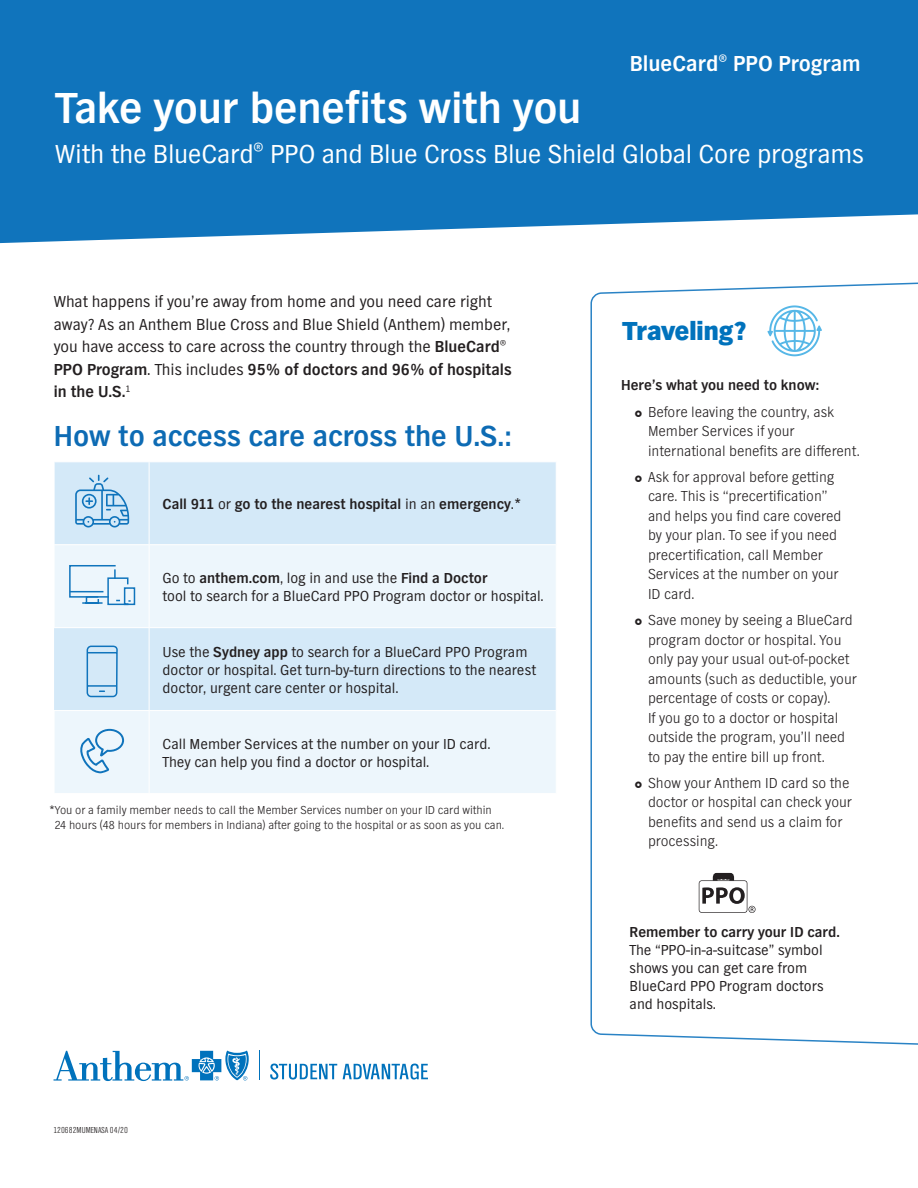
<style>
.page{position:relative;width:918px;height:1188px;background:#fff}
.page>*{position:absolute;margin:0;border:0;box-sizing:border-box;transform-origin:0 0}
.t1{font:700 45px "TV Nord EF";letter-spacing:-.005em;color:#fff}
.t2{font:700 30px "TV Nord EF";color:#0d6bb4}
.t3{font:27px "TV Nord EF";letter-spacing:-.01em;color:#fff}
.t4{font:800 27px "TV Nord EF";letter-spacing:-.01em;color:#0072bc}
.t5{font:700 22.5px "TV Nord EF";color:#fff}
.t6{font:16.5px/22.5px "TV Nord EF";color:#231f20}
.t7{font:300 15px/19.5px "TV Nord EF";color:#231f20}
.t8{font:15px/18px "TV Nord EF";color:#231f20}
.t9{font:700 15px "TV Nord EF";color:#231f20}
.t10{font:300 12px/15px "TV Nord EF";color:#231f20}
.t11{font:300 9px "TV Nord Cond EF";color:#231f20}
.s1{font-weight:700}
.s2{font-weight:400}
</style>
<div class="page">
<div style="left:0;top:0;width:918px;height:243px;background:#1074bc"></div>
<svg style="left:590px;top:282px;width:328px;height:763px"></svg>
<div style="left:55px;top:462px;width:501px;height:82px;background:#d4e9f8"></div>
<svg style="left:54px;top:545px;width:502px;height:248px;background:#e4f1fa"></svg>
<hr style="left:54px;top:627px;width:95px;height:1px;background:#fff">
<hr style="left:149px;top:627px;width:408px;height:1px;background:#fff">
<hr style="left:149px;top:628px;width:1px;height:82px;background:#fff">
<hr style="left:54px;top:710px;width:95px;height:1px;background:#fff">
<hr style="left:149px;top:710px;width:408px;height:1px;background:#fff">
<hr style="left:149px;top:462px;width:1px;height:82px;background:#fff">
<hr style="left:54px;top:545px;width:1px;height:82px;background:#fff">
<hr style="left:149px;top:545px;width:1px;height:82px;background:#fff">
<hr style="left:54px;top:711px;width:1px;height:82px;background:#fff">
<hr style="left:149px;top:711px;width:1px;height:82px;background:#fff">
<svg style="left:699px;top:871px;width:57px;height:42px"></svg>
<svg style="left:768px;top:305px;width:54px;height:51px"></svg>
<svg style="left:68px;top:564px;width:68px;height:42px;background:#c7e0f1"></svg>
<svg style="left:86px;top:645px;width:32px;height:53px;background:#aed2ec"></svg>
<svg style="left:79px;top:728px;width:46px;height:46px;background:#c5def0"></svg>
<svg style="left:75px;top:475px;width:54px;height:53px;background:#a5cde9"></svg>
<svg style="left:54px;top:1051px;width:195px;height:30px"></svg>
<hr style="left:259px;top:1050px;width:1px;height:30px;background:#0072bc">
<svg style="left:270px;top:1064px;width:67px;height:16px"></svg>
<svg style="left:343px;top:1064px;width:85px;height:16px"></svg>
<svg style="left:635px;top:410px;width:7px;height:7px"></svg>
<svg style="left:635px;top:475px;width:7px;height:7px"></svg>
<svg style="left:635px;top:618px;width:7px;height:7px"></svg>
<svg style="left:635px;top:781px;width:7px;height:7px"></svg>
<h3 class="t5" style="left:630px;top:51px;width:233px">BlueCard<sup>®</sup> PPO Program</h3>
<h1 class="t1" style="left:55px;top:83px;width:528px">Take your benefits with you</h1>
<h3 class="t3" style="left:55px;top:139px;width:810px">With the BlueCard<sup>®</sup> PPO and Blue Cross Blue Shield Global Core programs</h3>
<p class="t6" style="left:54px;top:290px;width:459px">What happens if you’re away from home and you need care right away? As an Anthem Blue Cross and Blue Shield (Anthem) member, you have access to care across the country through the <span class="s1">BlueCard</span><sup>® </sup><span class="s1">PPO Program</span>. This includes <span class="s1">95% of doctors and 96% of hospitals in the U.S.</span><sup>1</sup></p>
<h2 class="t2" style="left:54px;top:420px;width:459px">How to access care across the U.S.:</h2>
<p class="t9" style="left:163px;top:496px;width:360px">Call 911 <span class="s2">or</span> go to the nearest hospital <span class="s2">in an</span> emergency<span class="s2">.*</span></p>
<p class="t8" style="left:163px;top:569px;width:383px">Go to <span class="s1">anthem.com</span>, log in and use the <span class="s1">Find a Doctor<br></span>tool to search for a BlueCard PPO Program doctor or hospital.</p>
<p class="t8" style="left:163px;top:643px;width:375px">Use the <span class="s1">Sydney app</span> to search for a BlueCard PPO Program doctor or hospital. Get turn-by-turn directions to the nearest doctor, urgent care center or hospital.</p>
<p class="t8" style="left:163px;top:735px;width:329px">Call Member Services at the number on your ID card.<br>They can help you find a doctor or hospital.</p>
<p class="t10" style="left:55px;top:802px;width:451px;text-indent:-6px">*You or a family member needs to call the Member Services number on your ID card within<br>24 hours (48 hours for members in Indiana) after going to the hospital or as soon as you can.</p>
<p class="t11" style="left:54px;top:1126px;width:76px">120682MUMENASA 04/20</p>
<h3 class="t4" style="left:622px;top:316px;width:126px">Traveling?</h3>
<p class="t9" style="left:621px;top:377px;width:199px">Here’s what you need to know:</p>
<p class="t7" style="left:648px;top:402px;width:213px">Before leaving the country, ask<br>Member Services if your international benefits are different.</p>
<p class="t7" style="left:648px;top:467px;width:195px">Ask for approval before getting care. This is “precertification” and helps you find care covered by your plan. To see if you need precertification, call Member<br>Services at the number on your<br>ID card.</p>
<p class="t7" style="left:648px;top:610px;width:210px">Save money by seeing a BlueCard program doctor or hospital. You only pay your usual out-of-pocket amounts (such as deductible, your percentage of costs or copay).<br>If you go to a doctor or hospital outside the program, you’ll need to pay the entire bill up front.</p>
<p class="t7" style="left:648px;top:773px;width:205px">Show your Anthem ID card so the doctor or hospital can check your benefits and send us a claim for processing.</p>
<p class="t9" style="left:630px;top:924px;width:212px">Remember to carry your ID card.</p>
<p class="t8" style="left:630px;top:941px;width:196px">The “PPO-in-a-suitcase” symbol shows you can get care from<br>BlueCard PPO Program doctors and hospitals.</p>
</div>
